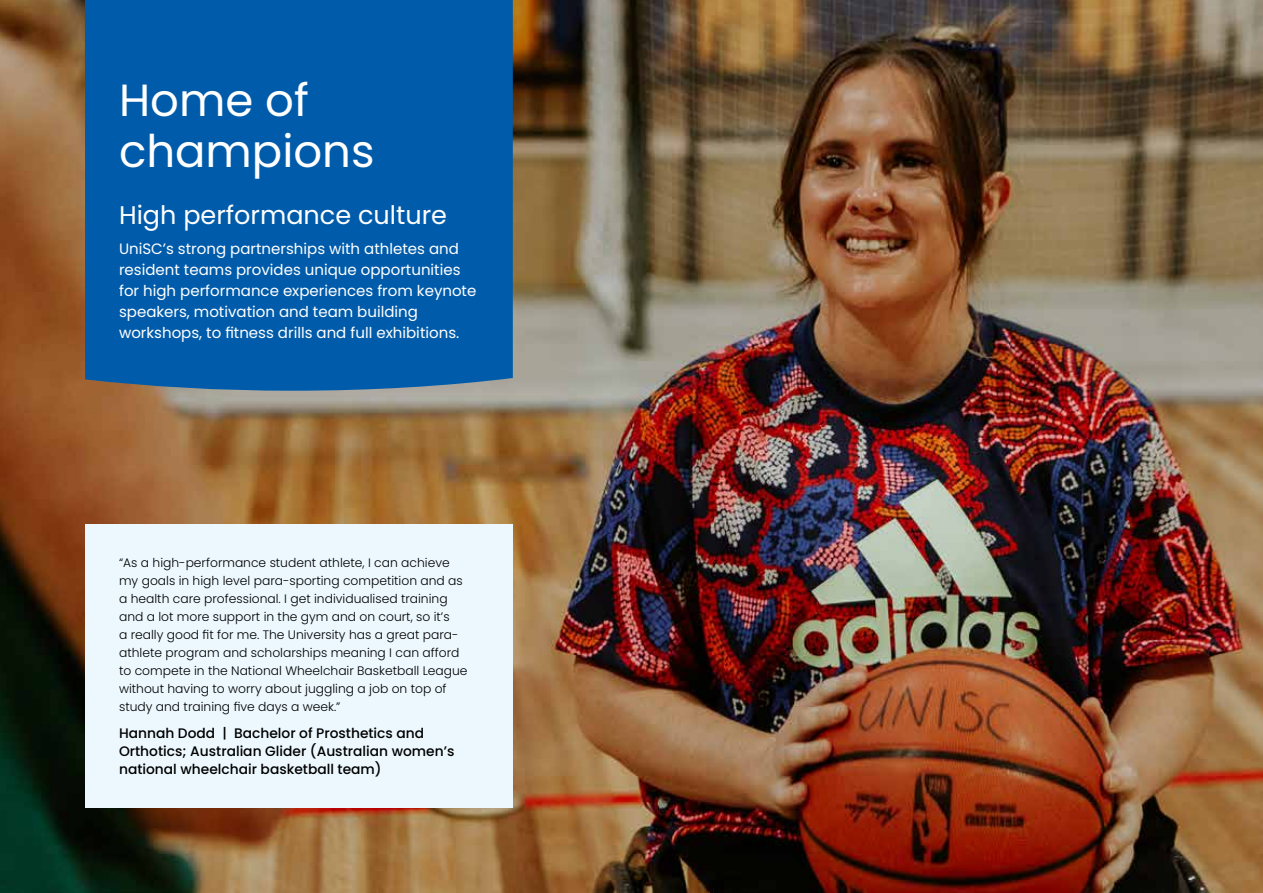
<style>
.page{position:relative;width:1263px;height:893px;background:#fff}
.page>*{position:absolute;margin:0;border:0;box-sizing:border-box;transform-origin:0 0}
.t1{font:45px/51px "Poppins";color:#fff}
.t2{font:25.5px "Poppins";color:#fff}
.t3{font:15px/21px "Poppins";color:#fff}
.t4{font:500 13.8px/18px "Poppins";color:#000}
.t5{font:300 12.3px/18px "Poppins";color:#000}
</style>
<div class="page">
<img style="left:0;top:0;width:1263px;height:893px">
<div style="left:85px;top:0;width:428px;height:391px;background:#005cab"></div>
<div style="left:85px;top:525px;width:428px;height:283px;background:#ecf8fe"></div>
<h1 class="t1" style="left:119px;top:75px;width:257px">Home of champions</h1>
<h2 class="t2" style="left:119px;top:201px;width:329px">High performance culture</h2>
<p class="t3" style="left:119px;top:238px;width:359px">UniSC’s strong partnerships with athletes and resident teams provides unique opportunities for high performance experiences from keynote speakers, motivation and team building workshops, to fitness drills and full exhibitions.</p>
<p class="t5" style="left:119px;top:554px;width:350px">“As a high-performance student athlete, I can achieve my goals in high level para-sporting competition and as a health care professional. I get individualised training and a lot more support in the gym and on court, so it’s<br>a really good fit for me. The University has a great para&shy;athlete program and scholarships meaning I can afford to compete in the National Wheelchair Basketball League without having to worry about juggling a job on top of study and training five days a week.”</p>
<p class="t4" style="left:119px;top:724px;width:337px">Hannah Dodd | Bachelor of Prosthetics and<br>Orthotics; Australian Glider (Australian women’s national wheelchair basketball team)</p>
</div>
